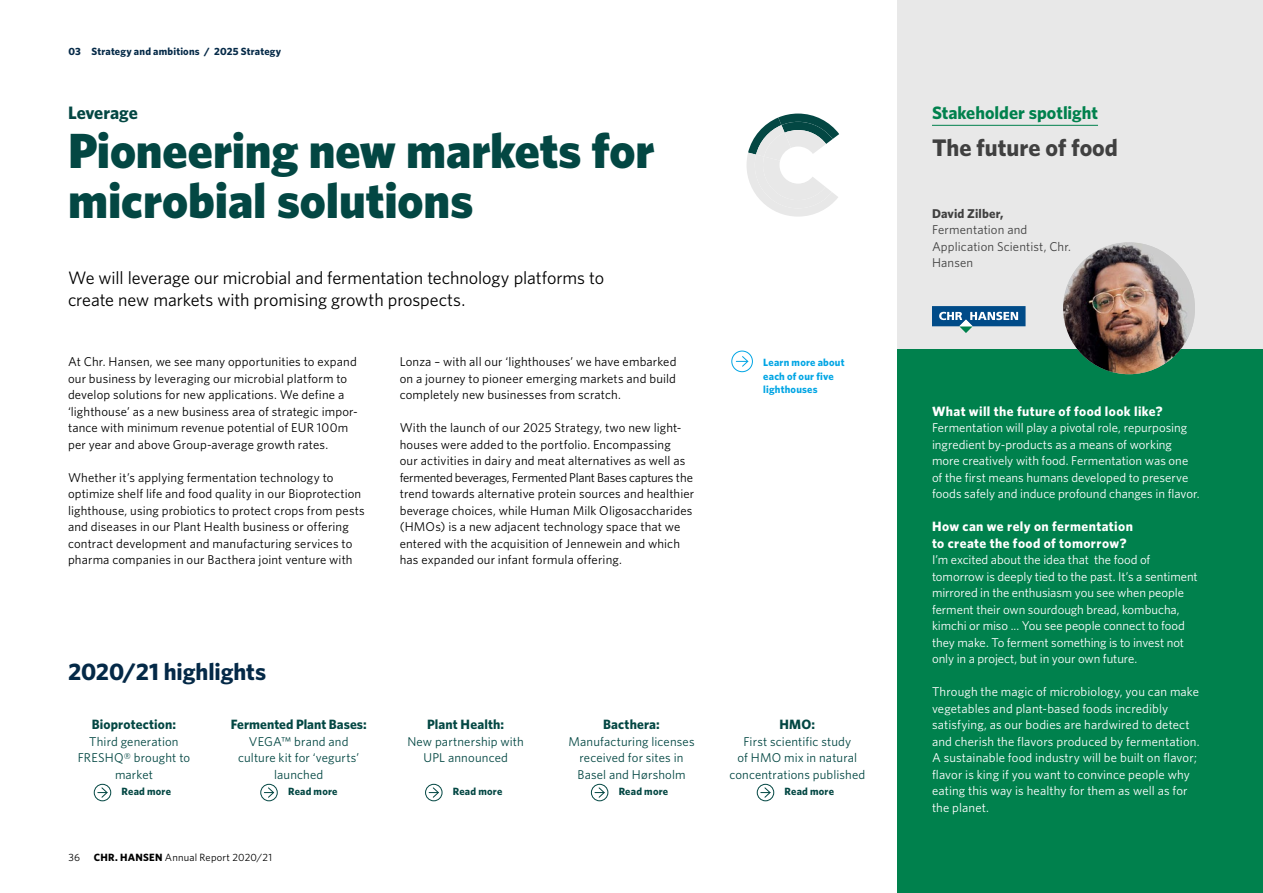
<style>
.page{position:relative;width:1263px;height:893px;background:#fff}
.page>*{position:absolute;margin:0;border:0;box-sizing:border-box;transform-origin:0 0}
.t1{font:900 49.5px/49.5px "Whitney";letter-spacing:-.005em;color:#034743}
.t2{font:700 24px "Whitney";letter-spacing:-.005em;color:#042947}
.t3{font:700 24px "Whitney";color:#404040}
.t4{font:18px/22.5px "Whitney";letter-spacing:-.005em;color:#000}
.t5{font:700 18px "Whitney";color:#00814d}
.t6{font:700 18px "Whitney";letter-spacing:-.005em;color:#034743}
.t7{font:700 13.5px/16.5px "Whitney";letter-spacing:.03em;color:#fff}
.t8{font:700 13.5px "Whitney";letter-spacing:.01em;color:#034743}
.t9{font:12.75px/16.5px "Whitney";letter-spacing:.01em;color:#000}
.t10{font:12.75px/16.5px "Whitney";color:#fff}
.t11{font:12.75px/16.5px "Whitney";letter-spacing:.01em;color:#034743;text-align:center}
.t12{font:12.75px/16.5px "Whitney";letter-spacing:.01em;color:#404040}
.t13{font:700 12.75px "Whitney";letter-spacing:.01em;color:#404040}
.t14{font:700 10.5px "Whitney";letter-spacing:.02em;color:#034743}
.t15{font:700 10.5px/13.5px "Whitney";letter-spacing:.02em;color:#00a5e4}
.t16{font:700 10.5px "Whitney";letter-spacing:.02em;color:#042947}
.t17{font:10.5px "Whitney";letter-spacing:.02em;color:#000}
.s1{font-weight:700}
</style>
<div class="page">
<div style="left:897px;top:0;width:366px;height:690px;background:#e8e8e8"></div>
<div style="left:897px;top:349px;width:366px;height:544px;background:#00814d"></div>
<div style="left:94px;top:784px;width:17px;height:17px;border:1px solid #034743;border-radius:50%"></div>
<svg style="left:98px;top:787px;width:10px;height:11px"></svg>
<div style="left:260px;top:784px;width:18px;height:17px;border:1px solid #034743;border-radius:50%"></div>
<svg style="left:264px;top:787px;width:10px;height:11px"></svg>
<div style="left:425px;top:784px;width:17px;height:17px;border:1px solid #034743;border-radius:50%"></div>
<svg style="left:429px;top:787px;width:10px;height:11px"></svg>
<div style="left:591px;top:784px;width:17px;height:17px;border:1px solid #034743;border-radius:50%"></div>
<svg style="left:595px;top:787px;width:10px;height:11px"></svg>
<div style="left:757px;top:784px;width:17px;height:17px;border:1px solid #034743;border-radius:50%"></div>
<svg style="left:761px;top:787px;width:10px;height:11px"></svg>
<svg style="left:932px;top:306px;width:93px;height:27px"></svg>
<svg style="left:746px;top:113px;width:93px;height:104px"></svg>
<img style="left:1063px;top:242px;width:132px;height:132px;border-radius:66px">
<hr style="left:932px;top:125px;width:166px;height:1px;background:#00814d">
<div style="left:731px;top:351px;width:22px;height:21px;border:1px solid #00a5e4;border-radius:50%"></div>
<svg style="left:736px;top:356px;width:13px;height:11px"></svg>
<p class="t16" style="left:68px;top:44px;width:214px">03 Strategy and ambitions / 2025 Strategy</p>
<h3 class="t6" style="left:68px;top:100px;width:71px">Leverage</h3>
<h1 class="t1" style="left:68px;top:125px;width:588px">Pioneering new markets for microbial solutions</h1>
<h3 class="t4" style="left:68px;top:266px;width:538px">We will leverage our microbial and fermentation technology platforms to create new markets with promising growth prospects.</h3>
<p class="t9" style="left:68px;top:353px;width:291px">At Chr. Hansen, we see many opportunities to expand our business by leveraging our microbial platform to develop solutions for new applications. We define a ‘lighthouse’ as a new business area of strategic impor&shy;tance with minimum revenue potential of EUR 100m per year and above Group-average growth rates.</p>
<p class="t9" style="left:68px;top:469px;width:298px">Whether it’s applying fermentation technology to optimize shelf life and food quality in our Bioprotection lighthouse, using probiotics to protect crops from pests and diseases in our Plant Health business or offering contract development and manufacturing services to pharma companies in our Bacthera joint venture with</p>
<p class="t9" style="left:400px;top:353px;width:278px;text-align:justify">Lonza – with all our ‘lighthouses’ we have embarked on a journey to pioneer emerging markets and build completely new businesses from scratch.</p>
<p class="t9" style="left:400px;top:419px;width:296px">With the launch of our 2025 Strategy, two new light&shy;houses were added to the portfolio. Encompassing<br>our activities in dairy and meat alternatives as well as fermented beverages, Fermented Plant Bases captures the trend towards alternative protein sources and healthier beverage choices, while Human Milk Oligosaccharides (HMOs) is a new adjacent technology space that we entered with the acquisition of Jennewein and which has expanded our infant formula offering.</p>
<p class="t15" style="left:763px;top:355px;width:83px">Learn more about each of our five lighthouses</p>
<h2 class="t2" style="left:68px;top:655px;width:200px">2020/21 highlights</h2>
<p class="t8" style="left:92px;top:715px;width:86px">Bioprotection:</p>
<p class="t11" style="left:78px;top:733px;width:114px">Third generation<br>FRESHQ® brought to market</p>
<p class="t8" style="left:231px;top:715px;width:138px">Fermented Plant Bases:</p>
<p class="t11" style="left:238px;top:733px;width:123px">VEGA™ brand and culture kit for ‘vegurts’ launched</p>
<p class="t8" style="left:427px;top:715px;width:79px">Plant Health:</p>
<p class="t11" style="left:407px;top:733px;width:118px">New partnership with<br>UPL announced</p>
<p class="t8" style="left:603px;top:715px;width:58px">Bacthera:</p>
<p class="t11" style="left:568px;top:733px;width:128px">Manufacturing licenses received for sites in<br>Basel and Hørsholm</p>
<p class="t8" style="left:779px;top:715px;width:37px">HMO:</p>
<p class="t11" style="left:729px;top:733px;width:137px">First scientific study<br>of HMO mix in natural concentrations published</p>
<p class="t14" style="left:122px;top:784px;width:51px">Read more</p>
<p class="t14" style="left:288px;top:784px;width:51px">Read more</p>
<p class="t14" style="left:453px;top:784px;width:51px">Read more</p>
<p class="t14" style="left:619px;top:784px;width:51px">Read more</p>
<p class="t14" style="left:784px;top:784px;width:51px">Read more</p>
<p class="t17" style="left:68px;top:850px;width:13px">36</p>
<p class="t17" style="left:94px;top:850px;width:180px"><span class="s1">CHR. HANSEN</span> Annual Report 2020/21</p>
<h3 class="t5" style="left:932px;top:100px;width:167px">Stakeholder spotlight</h3>
<h2 class="t3" style="left:932px;top:132px;width:187px">The future of food</h2>
<p class="t13" style="left:932px;top:205px;width:73px">David Zilber,</p>
<p class="t12" style="left:932px;top:221px;width:141px">Fermentation and<br>Application Scientist, Chr.<br>Hansen</p>
<p class="t7" style="left:932px;top:402px;width:232px">What will the future of food look like?</p>
<p class="t10" style="left:932px;top:419px;width:269px">Fermentation will play a pivotal role, repurposing ingredient by-products as a means of working more creatively with food. Fermentation was one of the first means humans developed to preserve foods safely and induce profound changes in flavor.</p>
<p class="t7" style="left:932px;top:518px;width:202px">How can we rely on fermentation to create the food of tomorrow?</p>
<p class="t10" style="left:932px;top:551px;width:267px">I’m excited about the idea that the food of tomorrow is deeply tied to the past. It’s a sentiment mirrored in the enthusiasm you see when people ferment their own sourdough bread, kombucha, kimchi or miso ... You see people connect to food they make. To ferment something is to invest not only in a project, but in your own future.</p>
<p class="t10" style="left:932px;top:683px;width:269px">Through the magic of microbiology, you can make vegetables and plant-based foods incredibly satisfying, as our bodies are hardwired to detect and cherish the flavors produced by fermentation.<br>A sustainable food industry will be built on flavor; flavor is king if you want to convince people why eating this way is healthy for them as well as for the planet.</p>
</div>
